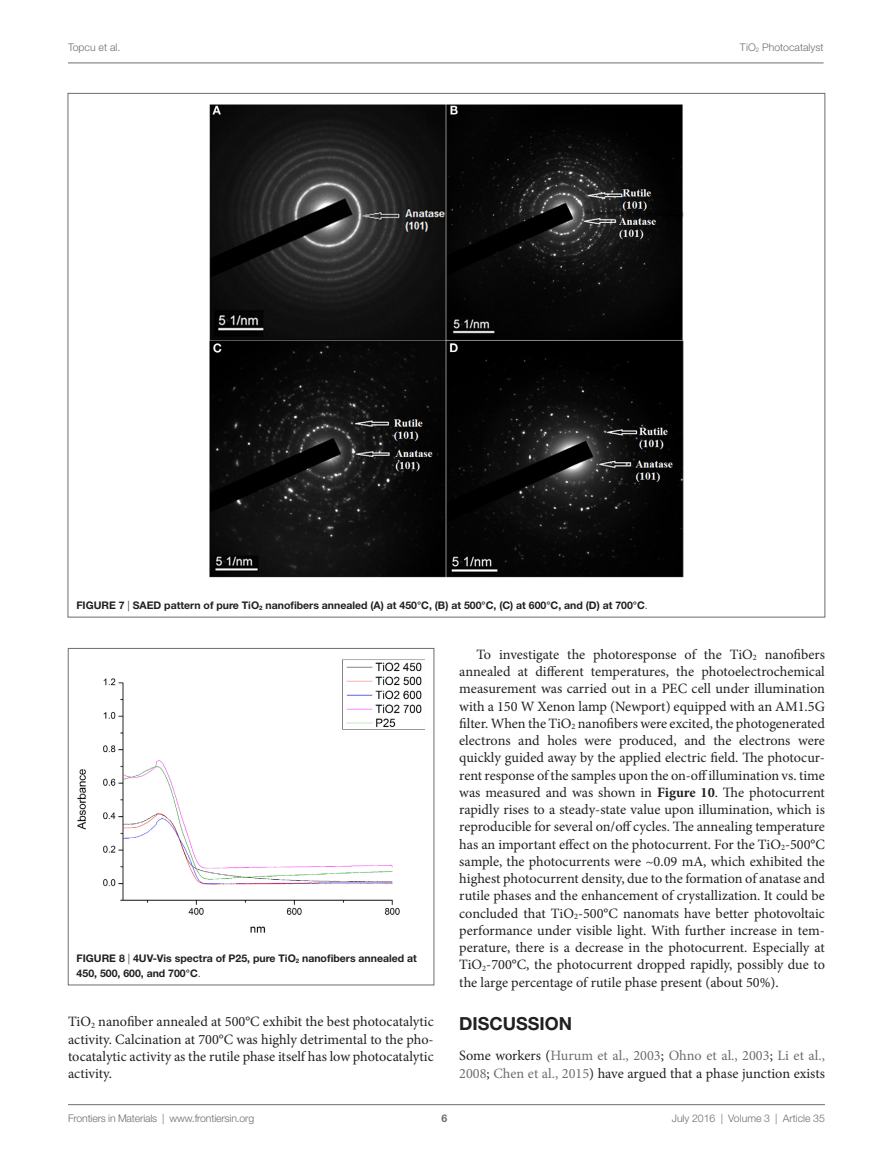
<style>
.page{position:relative;width:893px;height:1170px;background:#fff}
.page>*{position:absolute;margin:0;border:0;box-sizing:border-box;transform-origin:0 0}
.t1{font:700 18px "Helvetica Neue LT Std";color:#231f20}
.t2{font:14.25px/17.2px "Minion Pro";color:#231f20;text-align:justify}
.t3{font:14.25px/17.2px "Minion Pro";color:#6c6d70}
.t4{font:700 10.5px/14.2px "Helvetica Neue LT Std";color:#231f20}
.t5{font:300 10.5px "Helvetica Neue LT Std";color:#6c6d70}
.t6{font:700 10.5px "Helvetica Neue LT Std";color:#6c6d70}
.s1{font-weight:300}
.s2{font-weight:700}
.s3{color:#231f20}
</style>
<div class="page">
<img style="left:210px;top:105px;width:473px;height:473px">
<hr style="left:68px;top:63px;width:756px;height:1px;background:#6c6d70">
<hr style="left:68px;top:1104px;width:757px;height:1px;background:#6c6d70">
<img style="left:78px;top:659px;width:346px;height:273px">
<div style="left:68px;top:648px;width:366px;height:337px;border:1px solid #6c6d70"></div>
<p class="t5" style="left:68px;top:41px;width:54px">Topcu et al.</p>
<p class="t5" style="left:740px;top:41px;width:85px">TiO<sub>2</sub> Photocatalyst</p>
<p class="t4" style="left:76px;top:597px;width:65px">FIGURE 7 <span class="s1">|</span> SAE</p>
<p class="t4" style="left:154px;top:597px;width:496px">D pattern of pure TiO<sub>2</sub> nanofibers annealed (A) at 450°C, (B) at 500°C, (C) at 600°C, and (D) at 700°C<span class="s1">.</span></p>
<p class="t4" style="left:77px;top:951px;width:342px">FIG URE 8 <span class="s1">|</span> 4UV-Vis spectra of P25, pure TiO<sub>2</sub> nanofibers annealed at<br>450, 500, 600, and 700°C<span class="s1">.</span></p>
<p class="t2" style="left:68px;top:1013px;width:367px">TiO<sub>2</sub> nanofiber annealed at 500°C exhibit the best photocatalytic activity. Calcination at 700°C was highly detrimental to the pho&shy;tocatalytic activity as the rutile phase itself has low photocatalytic activity.</p>
<p class="t2" style="left:459px;top:645px;width:367px;text-indent:17px">To investigate the photoresponse of the TiO<sub>2</sub> nanofibers annealed at different temperatures, the photoelectrochemical measurement was carried out in a PEC cell under illumination with a 150 W Xenon lamp (Newport) equipped with an AM1.5G filter. When the TiO<sub>2</sub> nanofibers were excited, the photogenerated electrons and holes were produced, and the electrons were quickly guided away by the applied electric field. The photocur&shy;rent response of the samples upon the on-off illumination vs. time was measured and was shown in <span class="s2">Figure 10</span>. The photocurrent rapidly rises to a steady-state value upon illumination, which is reproducible for several on/off cycles. The annealing temperature has an important effect on the photocurrent. For the TiO<sub>2</sub>-500°C sample, the photocurrents were ~0.09 mA, which exhibited the highest photocurrent density, due to the formation of anatase and rutile phases and the enhancement of crystallization. It could be concluded that TiO<sub>2</sub>-500°C nanomats have better photovoltaic performance under visible light. With further increase in tem&shy;perature, there is a decrease in the photocurrent. Especially at TiO<sub>2</sub>-700°C, the photocurrent dropped rapidly, possibly due to the large percentage of rutile phase present (about 50%).</p>
<p class="t1" style="left:459px;top:1012px;width:112px">DISCUSSION</p>
<p class="t3" style="left:459px;top:1047px;width:367px"><span class="s3">Some workers (</span>Hurum et al., 2003<span class="s3">;</span> Ohno et al., 2003<span class="s3">;</span> Li et al.,<br>2008<span class="s3">;</span> Chen et al., 2015<span class="s3">) have argued that a phase junction exists</span></p>
<p class="t5" style="left:68px;top:1111px;width:188px">Frontiers in Materials | www.frontiersin.org</p>
<p class="t5" style="left:672px;top:1111px;width:155px">July 2016 | Volume 3 | Article 35</p>
<p class="t6" style="left:441px;top:1111px;width:7px">6</p>
</div>
